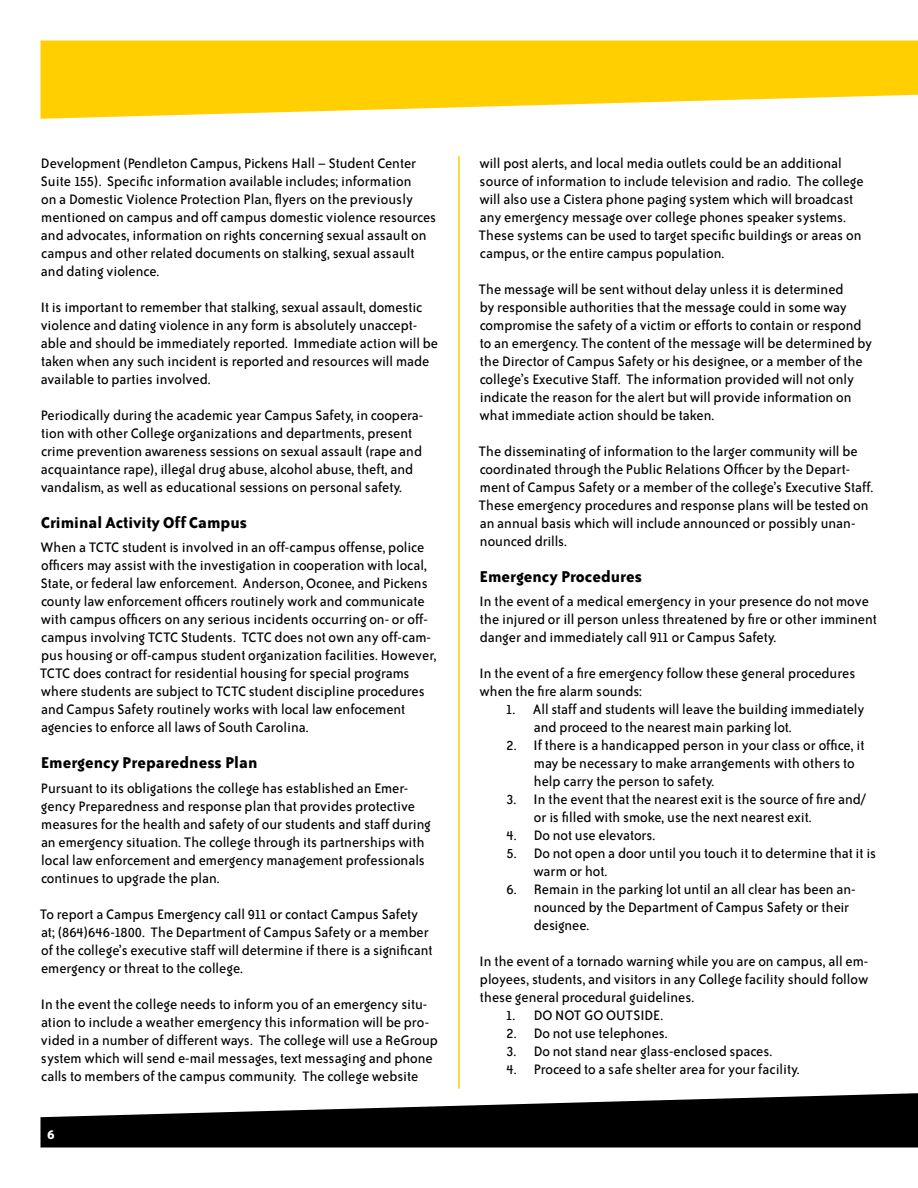
<style>
.page{position:relative;width:918px;height:1188px;background:#fff}
.page>*{position:absolute;margin:0;border:0;box-sizing:border-box;transform-origin:0 0}
.t1{font:700 18px "Bailey Sans ITC";color:#000}
.t2{font:15.75px/18px "Bailey Sans ITC";color:#000}
.t3{font:700 15px "Bailey Sans ITC";color:#fff}
</style>
<div class="page">
<hr style="left:458px;top:156px;width:2px;height:933px;background:#ffcf01">
<svg style="left:40px;top:40px;width:878px;height:79px;background:#ffd62a"></svg>
<svg style="left:40px;top:1093px;width:878px;height:55px;fill:#000"></svg>
<p class="t2" style="left:41px;top:154px;width:397px">Development (Pendleton Campus, Pickens Hall – Student Center Suite 155). Specific information available includes; information<br>on a Domestic Violence Protection Plan, flyers on the previously mentioned on campus and off campus domestic violence resources and advocates, information on rights concerning sexual assault on campus and other related documents on stalking, sexual assault and dating violence.</p>
<p class="t2" style="left:41px;top:298px;width:399px">It is important to remember that stalking, sexual assault, domestic violence and dating violence in any form is absolutely unaccept&shy;able and should be immediately reported. Immediate action will be taken when any such incident is reported and resources will made available to parties involved.</p>
<p class="t2" style="left:41px;top:406px;width:384px">Periodically during the academic year Campus Safety, in coopera&shy;tion with other College organizations and departments, present crime prevention awareness sessions on sexual assault (rape and acquaintance rape), illegal drug abuse, alcohol abuse, theft, and vandalism, as well as educational sessions on personal safety.</p>
<p class="t1" style="left:41px;top:512px;width:207px">Criminal Activity Off Campus</p>
<p class="t2" style="left:40px;top:539px;width:398px">When a TCTC student is involved in an off-campus offense, police officers may assist with the investigation in cooperation with local, State, or federal law enforcement. Anderson, Oconee, and Pickens county law enforcement officers routinely work and communicate with campus officers on any serious incidents occurring on- or off&shy;campus involving TCTC Students. TCTC does not own any off-cam&shy;pus housing or off-campus student organization facilities. However, TCTC does contract for residential housing for special programs where students are subject to TCTC student discipline procedures and Campus Safety routinely works with local law enfocement agencies to enforce all laws of South Carolina.</p>
<p class="t1" style="left:41px;top:753px;width:218px">Emergency Preparedness Plan</p>
<p class="t2" style="left:41px;top:780px;width:391px">Pursuant to its obligations the college has established an Emer&shy;gency Preparedness and response plan that provides protective measures for the health and safety of our students and staff during an emergency situation. The college through its partnerships with local law enforcement and emergency management professionals continues to upgrade the plan.</p>
<p class="t2" style="left:40px;top:906px;width:394px">To report a Campus Emergency call 911 or contact Campus Safety at; (864)646-1800. The Department of Campus Safety or a member of the college’s executive staff will determine if there is a significant emergency or threat to the college.</p>
<p class="t2" style="left:41px;top:996px;width:399px">In the event the college needs to inform you of an emergency situ&shy;ation to include a weather emergency this information will be pro&shy;vided in a number of different ways. The college will use a ReGroup system which will send e-mail messages, text messaging and phone calls to members of the campus community. The college website</p>
<p class="t3" style="left:47px;top:1126px;width:9px">6</p>
<p class="t2" style="left:479px;top:154px;width:387px">will post alerts, and local media outlets could be an additional source of information to include television and radio. The college will also use a Cistera phone paging system which will broadcast any emergency message over college phones speaker systems.<br>These systems can be used to target specific buildings or areas on campus, or the entire campus population.</p>
<p class="t2" style="left:479px;top:280px;width:395px">The message will be sent without delay unless it is determined<br>by responsible authorities that the message could in some way compromise the safety of a victim or efforts to contain or respond to an emergency. The content of the message will be determined by the Director of Campus Safety or his designee, or a member of the college’s Executive Staff. The information provided will not only indicate the reason for the alert but will provide information on what immediate action should be taken.</p>
<p class="t2" style="left:479px;top:442px;width:396px">The disseminating of information to the larger community will be coordinated through the Public Relations Officer by the Depart&shy;ment of Campus Safety or a member of the college’s Executive Staff.<br>These emergency procedures and response plans will be tested on an annual basis which will include announced or possibly unan&shy;nounced drills.</p>
<p class="t1" style="left:480px;top:566px;width:164px">Emergency Procedures</p>
<p class="t2" style="left:480px;top:593px;width:399px">In the event of a medical emergency in your presence do not move the injured or ill person unless threatened by fire or other imminent danger and immediately call 911 or Campus Safety.</p>
<p class="t2" style="left:480px;top:665px;width:377px">In the event of a fire emergency follow these general procedures when the fire alarm sounds:</p>
<p class="t2" style="left:534px;top:701px;width:332px;text-indent:-28px">1. All staff and students will leave the building immediately and proceed to the nearest main parking lot.</p>
<p class="t2" style="left:534px;top:737px;width:332px;text-indent:-27px">2. If there is a handicapped person in your class or office, it may be necessary to make arrangements with others to help carry the person to safety.</p>
<p class="t2" style="left:534px;top:791px;width:334px;text-indent:-27px">3. In the event that the nearest exit is the source of fire and/ or is filled with smoke, use the next nearest exit.</p>
<p class="t2" style="left:507px;top:827px;width:150px">4. Do not use elevators.</p>
<p class="t2" style="left:534px;top:845px;width:344px;text-indent:-27px">5. Do not open a door until you touch it to determine that it is warm or hot.</p>
<p class="t2" style="left:534px;top:881px;width:323px;text-indent:-27px">6. Remain in the parking lot until an all clear has been an&shy;nounced by the Department of Campus Safety or their designee.</p>
<p class="t2" style="left:480px;top:953px;width:390px;text-align:justify">In the event of a tornado warning while you are on campus, all em&shy;ployees, students, and visitors in any College facility should follow these general procedural guidelines.</p>
<p class="t2" style="left:506px;top:1007px;width:159px">1. DO NOT GO OUTSIDE.</p>
<p class="t2" style="left:507px;top:1025px;width:163px">2. Do not use telephones.</p>
<p class="t2" style="left:506px;top:1043px;width:267px">3. Do not stand near glass-enclosed spaces.</p>
<p class="t2" style="left:507px;top:1061px;width:295px">4. Proceed to a safe shelter area for your facility.</p>
</div>
